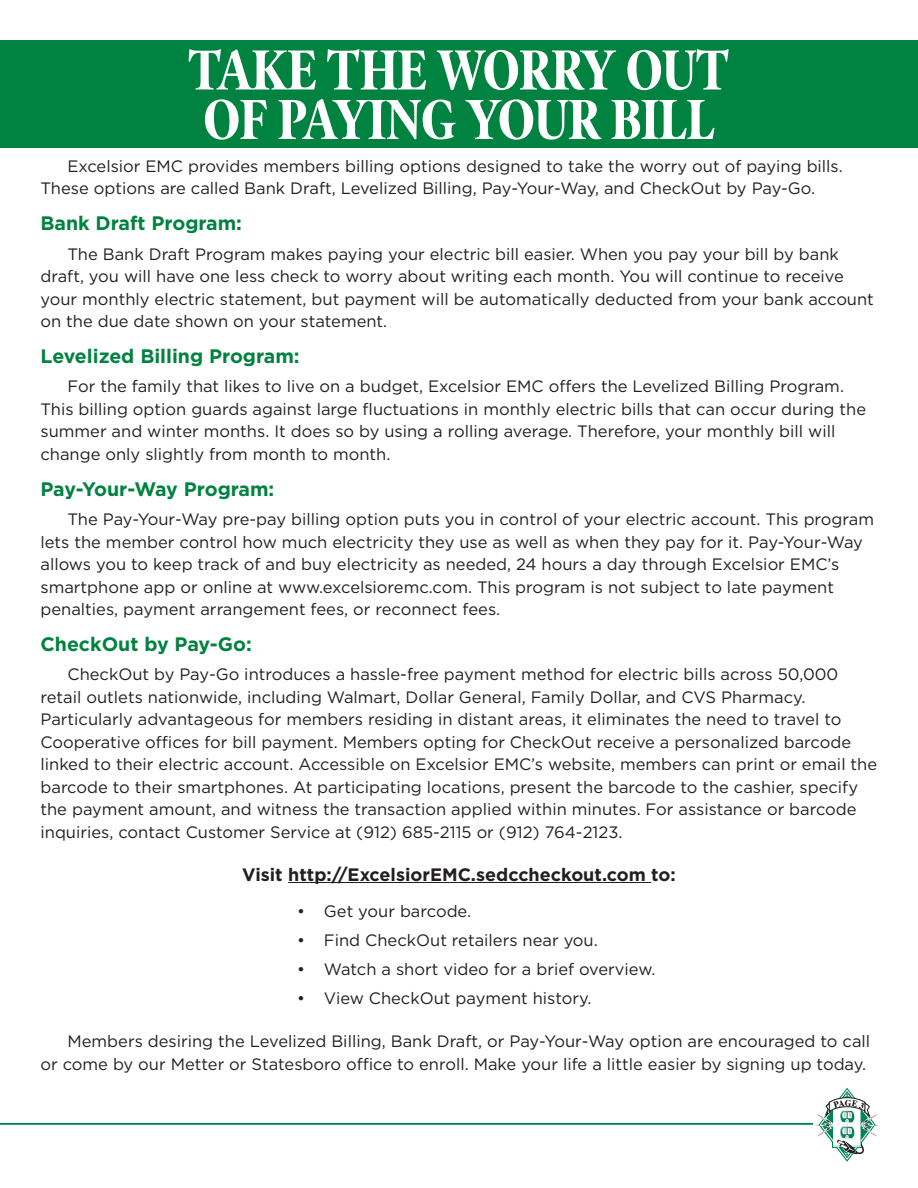
<style>
.page{position:relative;width:918px;height:1188px;background:#fff}
.page>*{position:absolute;margin:0;border:0;box-sizing:border-box;transform-origin:0 0}
.t1{font:700 57px/49.5px "Poynter OS Disp Narrow";color:#fff;scale:.9 1}
.t2{font:700 19.5px "Gotham";color:#008240}
.t3{font:700 18px "Gotham";color:#231f20}
.t4{font:16.5px/22.5px "Gotham";color:#231f20}
</style>
<div class="page">
<hr style="left:0;top:1123px;width:813px;height:2px;background:#008457">
<div style="left:0;top:40px;width:918px;height:108px;background:#008240"></div>
<hr style="left:288px;top:882px;width:363px;height:1px;background:#231f20">
<svg style="left:813px;top:1088px;width:65px;height:74px"></svg>
<p class="t1" style="left:189px;top:45px;width:602px">TAKE THE WORRY OUT<br>OF PAYING YOUR BILL</p>
<p class="t4" style="left:40px;top:155px;width:804px;text-indent:27px">Excelsior EMC provides members billing options designed to take the worry out of paying bills.<br>These options are called Bank Draft, Levelized Billing, Pay-Your-Way, and CheckOut by Pay-Go.</p>
<p class="t2" style="left:40px;top:211px;width:203px">Bank Draft Program:</p>
<p class="t4" style="left:40px;top:242px;width:835px;text-indent:27px">The Bank Draft Program makes paying your electric bill easier. When you pay your bill by bank draft, you will have one less check to worry about writing each month. You will continue to receive your monthly electric statement, but payment will be automatically deducted from your bank account on the due date shown on your statement.</p>
<p class="t2" style="left:40px;top:343px;width:261px">Levelized Billing Program:</p>
<p class="t4" style="left:40px;top:375px;width:827px;text-indent:27px">For the family that likes to live on a budget, Excelsior EMC offers the Levelized Billing Program.<br>This billing option guards against large fluctuations in monthly electric bills that can occur during the summer and winter months. It does so by using a rolling average. Therefore, your monthly bill will change only slightly from month to month.</p>
<p class="t2" style="left:40px;top:476px;width:235px">Pay-Your-Way Program:</p>
<p class="t4" style="left:40px;top:508px;width:835px;text-indent:27px">The Pay-Your-Way pre-pay billing option puts you in control of your electric account. This program lets the member control how much electricity they use as well as when they pay for it. Pay-Your-Way allows you to keep track of and buy electricity as needed, 24 hours a day through Excelsior EMC’s smartphone app or online at www.excelsioremc.com. This program is not subject to late payment penalties, payment arrangement fees, or reconnect fees.</p>
<p class="t2" style="left:40px;top:631px;width:213px">CheckOut by Pay-Go:</p>
<p class="t4" style="left:40px;top:663px;width:838px;text-indent:27px">CheckOut by Pay-Go introduces a hassle-free payment method for electric bills across 50,000 retail outlets nationwide, including Walmart, Dollar General, Family Dollar, and CVS Pharmacy.<br>Particularly advantageous for members residing in distant areas, it eliminates the need to travel to Cooperative offices for bill payment. Members opting for CheckOut receive a personalized barcode linked to their electric account. Accessible on Excelsior EMC’s website, members can print or email the barcode to their smartphones. At participating locations, present the barcode to the cashier, specify the payment amount, and witness the transaction applied within minutes. For assistance or barcode inquiries, contact Customer Service at (912) 685-2115 or (912) 764-2123.</p>
<p class="t3" style="left:242px;top:862px;width:435px">Visit http://ExcelsiorEMC.sedccheckout.com to:</p>
<p class="t4" style="left:297px;top:899px;width:176px">• Get your barcode.</p>
<p class="t4" style="left:297px;top:929px;width:302px">• Find CheckOut retailers near you.</p>
<p class="t4" style="left:297px;top:958px;width:360px">• Watch a short video for a brief overview.</p>
<p class="t4" style="left:297px;top:987px;width:296px">• View CheckOut payment history.</p>
<p class="t4" style="left:40px;top:1030px;width:831px;text-align:right">Members desiring the Levelized Billing, Bank Draft, or Pay-Your-Way option are encouraged to call<br>or come by our Metter or Statesboro office to enroll. Make your life a little easier by signing up today.</p>
</div>
